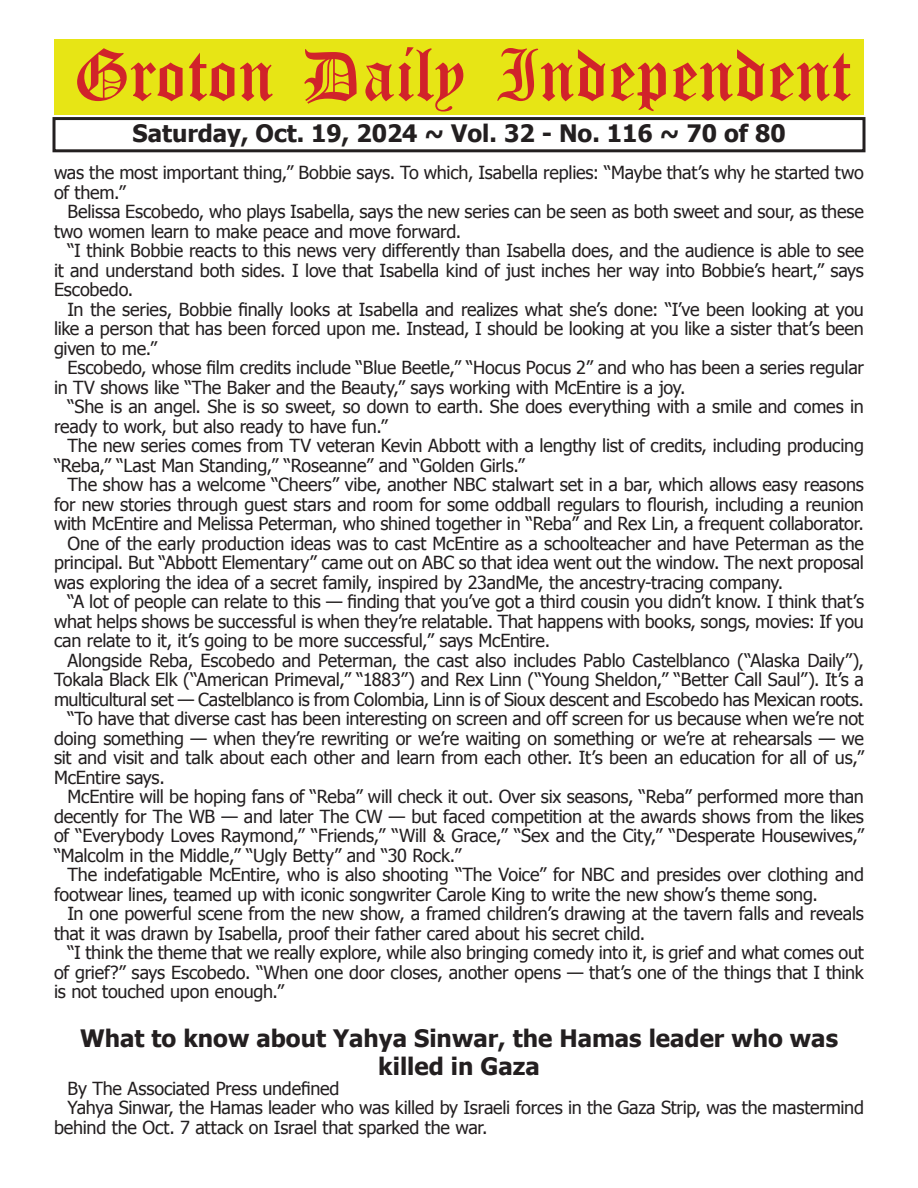
<style>
.page{position:relative;width:918px;height:1188px;background:#fff}
.page>*{position:absolute;margin:0;border:0;box-sizing:border-box;transform-origin:0 0}
.t1{font:54px "Old English Five";color:#d1232a}
.t2{font:700 24px/28.8px "Tahoma";color:#231f20;text-align:center}
.t3{font:18px/19.5px "Tahoma";letter-spacing:-.01em;color:#231f20}
</style>
<div class="page">
<div style="left:52px;top:117px;width:814px;height:35px;border:3px solid #231f20"></div>
<div style="left:54px;top:40px;width:810px;height:75px;background:#e7e515"></div>
<h1 class="t1" style="left:73px;top:50px;width:779px">Groton Daily Independent</h1>
<h2 class="t2" style="left:132px;top:117px;width:655px">Saturday, Oct. 19, 2024 ~ Vol. 32 - No. 116 ~ 70 of 80</h2>
<p class="t3" style="left:54px;top:162px;width:811px">was the most important thing,” Bobbie says. To which, Isabella replies: “Maybe that’s why he started two of them.”</p>
<p class="t3" style="left:54px;top:201px;width:811px;text-indent:14px">Belissa Escobedo, who plays Isabella, says the new series can be seen as both sweet and sour, as these two women learn to make peace and move forward.</p>
<p class="t3" style="left:54px;top:240px;width:811px;text-align:justify;text-indent:14px">“I think Bobbie reacts to this news very differently than Isabella does, and the audience is able to see it and understand both sides. I love that Isabella kind of just inches her way into Bobbie’s heart,” says Escobedo.</p>
<p class="t3" style="left:54px;top:299px;width:812px;text-align:justify;text-indent:14px">In the series, Bobbie finally looks at Isabella and realizes what she’s done: “I’ve been looking at you like a person that has been forced upon me. Instead, I should be looking at you like a sister that’s been given to me.”</p>
<p class="t3" style="left:54px;top:357px;width:811px;text-indent:14px">Escobedo, whose film credits include “Blue Beetle,” “Hocus Pocus 2” and who has been a series regular in TV shows like “The Baker and the Beauty,” says working with McEntire is a joy.</p>
<p class="t3" style="left:54px;top:396px;width:812px;text-indent:14px">“She is an angel. She is so sweet, so down to earth. She does everything with a smile and comes in ready to work, but also ready to have fun.”</p>
<p class="t3" style="left:54px;top:435px;width:812px;text-indent:14px">The new series comes from TV veteran Kevin Abbott with a lengthy list of credits, including producing “Reba,” “Last Man Standing,” “Roseanne” and “Golden Girls.”</p>
<p class="t3" style="left:68px;top:474px;width:798px">The show has a welcome “Cheers” vibe, another NBC stalwart set in a bar, which allows easy reasons</p>
<p class="t3" style="left:54px;top:494px;width:811px">for new stories through guest stars and room for some oddball regulars to flourish, including a reunion</p>
<p class="t3" style="left:54px;top:513px;width:812px">with McEntire and Melissa Peterman, who shined together in “Reba” and Rex Lin, a frequent collaborator.</p>
<p class="t3" style="left:68px;top:533px;width:798px">One of the early production ideas was to cast McEntire as a schoolteacher and have Peterman as the</p>
<p class="t3" style="left:54px;top:552px;width:811px">principal. But “Abbott Elementary” came out on ABC so that idea went out the window. The next proposal</p>
<p class="t3" style="left:54px;top:572px;width:731px">was exploring the idea of a secret family, inspired by 23andMe, the ancestry-tracing company.</p>
<p class="t3" style="left:68px;top:591px;width:798px">“A lot of people can relate to this — finding that you’ve got a third cousin you didn’t know. I think that’s</p>
<p class="t3" style="left:54px;top:611px;width:811px">what helps shows be successful is when they’re relatable. That happens with books, songs, movies: If you</p>
<p class="t3" style="left:54px;top:630px;width:498px">can relate to it, it’s going to be more successful,” says McEntire.</p>
<p class="t3" style="left:68px;top:650px;width:798px">Alongside Reba, Escobedo and Peterman, the cast also includes Pablo Castelblanco (“Alaska Daily”),</p>
<p class="t3" style="left:54px;top:669px;width:812px">Tokala Black Elk (“American Primeval,” “1883”) and Rex Linn (“Young Sheldon,” “Better Call Saul”). It’s a</p>
<p class="t3" style="left:54px;top:689px;width:811px">multicultural set — Castelblanco is from Colombia, Linn is of Sioux descent and Escobedo has Mexican roots.</p>
<p class="t3" style="left:68px;top:708px;width:798px">“To have that diverse cast has been interesting on screen and off screen for us because when we’re not</p>
<p class="t3" style="left:54px;top:728px;width:811px">doing something — when they’re rewriting or we’re waiting on something or we’re at rehearsals — we</p>
<p class="t3" style="left:54px;top:747px;width:812px">sit and visit and talk about each other and learn from each other. It’s been an education for all of us,”</p>
<p class="t3" style="left:54px;top:766px;width:112px">McEntire says.</p>
<p class="t3" style="left:68px;top:786px;width:798px">McEntire will be hoping fans of “Reba” will check it out. Over six seasons, “Reba” performed more than</p>
<p class="t3" style="left:54px;top:805px;width:811px">decently for The WB — and later The CW — but faced competition at the awards shows from the likes</p>
<p class="t3" style="left:54px;top:825px;width:811px">of “Everybody Loves Raymond,” “Friends,” “Will &amp; Grace,” “Sex and the City,” “Desperate Housewives,”</p>
<p class="t3" style="left:54px;top:844px;width:409px">“Malcolm in the Middle,” “Ugly Betty” and “30 Rock.”</p>
<p class="t3" style="left:68px;top:864px;width:798px">The indefatigable McEntire, who is also shooting “The Voice” for NBC and presides over clothing and</p>
<p class="t3" style="left:54px;top:883px;width:765px">footwear lines, teamed up with iconic songwriter Carole King to write the new show’s theme song.</p>
<p class="t3" style="left:68px;top:903px;width:798px">In one powerful scene from the new show, a framed children’s drawing at the tavern falls and reveals</p>
<p class="t3" style="left:54px;top:922px;width:593px">that it was drawn by Isabella, proof their father cared about his secret child.</p>
<p class="t3" style="left:68px;top:942px;width:798px">“I think the theme that we really explore, while also bringing comedy into it, is grief and what comes out</p>
<p class="t3" style="left:54px;top:961px;width:811px">of grief?” says Escobedo. “When one door closes, another opens — that’s one of the things that I think</p>
<p class="t3" style="left:54px;top:981px;width:231px">is not touched upon enough.”</p>
<h2 class="t2" style="left:80px;top:1022px;width:759px">What to know about Yahya Sinwar, the Hamas leader who was killed in Gaza</h2>
<p class="t3" style="left:68px;top:1078px;width:274px">By The Associated Press undefined</p>
<p class="t3" style="left:68px;top:1097px;width:798px">Yahya Sinwar, the Hamas leader who was killed by Israeli forces in the Gaza Strip, was the mastermind</p>
<p class="t3" style="left:54px;top:1117px;width:435px">behind the Oct. 7 attack on Israel that sparked the war.</p>
</div>
